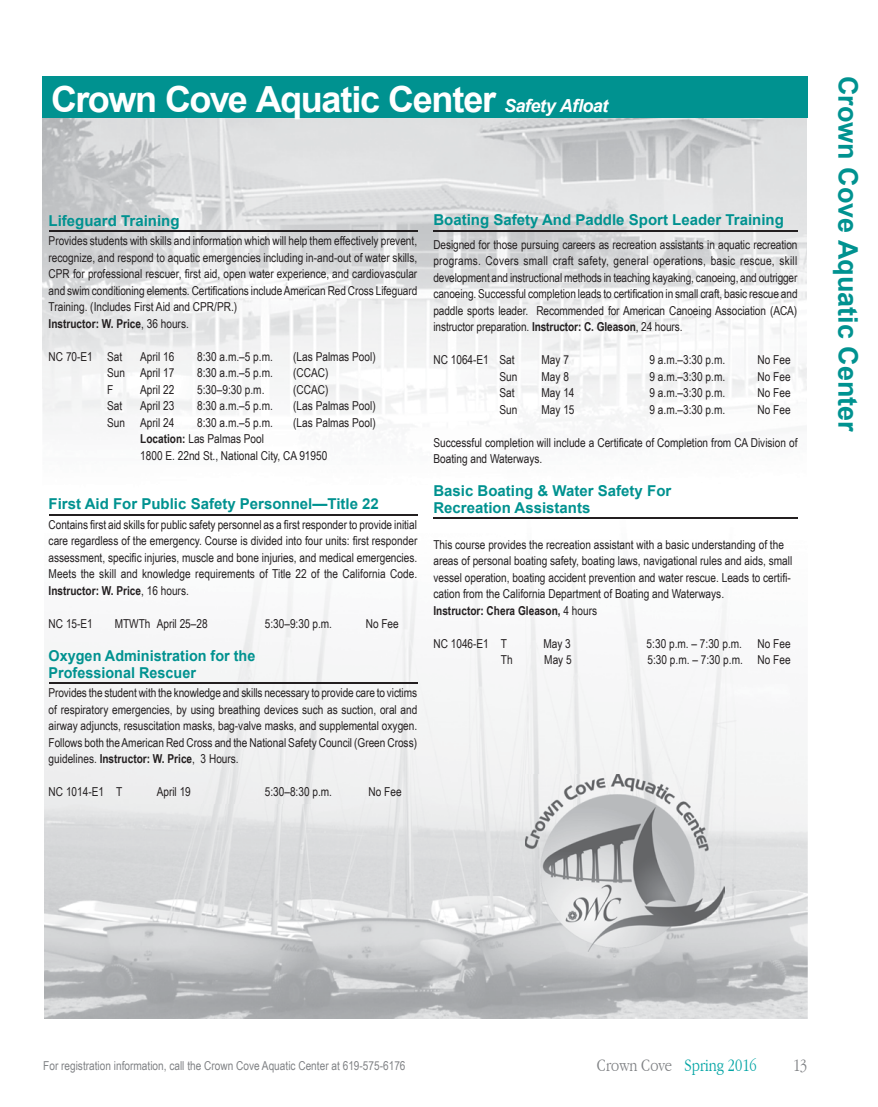
<style>
.page{position:relative;width:878px;height:1107px;background:#fff}
.page>*{position:absolute;margin:0;border:0;box-sizing:border-box;transform-origin:0 0}
.t1{font:700 36px "Arial";letter-spacing:-.035em;color:#fff}
.t2{font:700 27px "Arial";color:#009290}
.t3{font:300 condensed 18px "Garamond";color:#03a5a5}
.t4{font:300 condensed 18px "Garamond";color:#808285}
.t5{font:700 15px/16.5px "Arial";color:#009290}
.t6{font:700 15px/16.5px "Arial";color:#009290;scale:.96 1}
.t7{font:12.3px/16.5px "Arial Narrow";color:#231f20}
.t8{font:12.3px "Arial Narrow";color:#808285}
.s1{font-style:italic;font-size:18px}
.s2{font-weight:700}
.s3{color:#808285}
.s4{font-size:9px;color:#231f20}
</style>
<div class="page">
<img style="left:44px;top:514px;width:609px;height:291px">
<img style="left:653px;top:118px;width:154px;height:687px">
<img style="left:44px;top:805px;width:508px;height:214px">
<img style="left:706px;top:805px;width:101px;height:214px">
<img style="left:552px;top:951px;width:154px;height:68px">
<img style="left:42px;top:118px;width:612px;height:367px">
<img style="left:653px;top:485px;width:153px;height:8px">
<div style="left:42px;top:76px;width:765px;height:36px;background:#009290"></div>
<div style="left:42px;top:112px;width:765px;height:6px;background:#009290"></div>
<hr style="left:49px;top:231px;width:368px;height:1px;background:#231f20">
<hr style="left:49px;top:514px;width:368px;height:2px;background:#231f20">
<hr style="left:49px;top:682px;width:368px;height:2px;background:#231f20">
<img style="left:525px;top:774px;width:199px;height:177px">
<hr style="left:433px;top:230px;width:364px;height:2px;background:#231f20">
<hr style="left:433px;top:518px;width:364px;height:1px;background:#231f20">
<h1 class="t1" style="left:51px;top:75px;width:558px">Crown Cove Aquatic Center <span class="s1">Safety Afloat</span></h1>
<p class="t5" style="left:49px;top:213px;width:132px">Lifeguard Training</p>
<p class="t7" style="left:49px;top:232px;width:370px">Provides students with skills and information which will help them effectively prevent, recognize, and respond to aquatic emergencies including in-and-out of water skills, CPR for professional rescuer, first aid, open water experience, and cardiovascular and swim conditioning elements. Certifications include American Red Cross Lifeguard Training. (Includes First Aid and CPR/PR.)<br><span class="s2">Instructor: W. Price</span>, 36 hours.</p>
<p class="t7" style="left:49px;top:348px;width:75px">NC 70-E1 Sat</p>
<p class="t7" style="left:140px;top:348px;width:36px">April 16</p>
<p class="t7" style="left:197px;top:348px;width:77px">8:30 a.m.–5 p.m.</p>
<p class="t7" style="left:293px;top:348px;width:84px">(Las Palmas Pool)</p>
<p class="t7" style="left:107px;top:364px;width:69px">Sun April 17</p>
<p class="t7" style="left:197px;top:364px;width:77px">8:30 a.m.–5 p.m.</p>
<p class="t7" style="left:293px;top:364px;width:37px">(CCAC)</p>
<p class="t7" style="left:107px;top:381px;width:8px">F</p>
<p class="t7" style="left:140px;top:381px;width:36px">April 22</p>
<p class="t7" style="left:197px;top:381px;width:69px">5:30–9:30 p.m.</p>
<p class="t7" style="left:293px;top:381px;width:37px">(CCAC)</p>
<p class="t7" style="left:107px;top:397px;width:17px">Sat</p>
<p class="t7" style="left:140px;top:397px;width:36px">April 23</p>
<p class="t7" style="left:197px;top:397px;width:77px">8:30 a.m.–5 p.m.</p>
<p class="t7" style="left:293px;top:397px;width:84px">(Las Palmas Pool)</p>
<p class="t7" style="left:107px;top:414px;width:69px">Sun April 24</p>
<p class="t7" style="left:197px;top:414px;width:77px">8:30 a.m.–5 p.m.</p>
<p class="t7" style="left:293px;top:414px;width:84px">(Las Palmas Pool)</p>
<p class="t7" style="left:140px;top:430px;width:189px"><span class="s2">Location:</span> Las Palmas Pool<br>1800 E. 22nd St., National City, CA 91950</p>
<p class="t5" style="left:49px;top:496px;width:332px">First Aid For Public Safety Personnel—Title 22</p>
<p class="t7" style="left:49px;top:516px;width:370px;text-align:justify">Contains first aid skills for public safety personnel as a first responder to provide initial care regardless of the emergency. Course is divided into four units: first responder assessment, specific injuries, muscle and bone injuries, and medical emergencies.<br>Meets the skill and knowledge requirements of Title 22 of the California Code.<br><span class="s2">Instructor: W. Price</span>, 16 hours.</p>
<p class="t7" style="left:49px;top:615px;width:46px">NC 15-E1</p>
<p class="t7" style="left:115px;top:615px;width:95px">MTWTh April 25–28</p>
<p class="t7" style="left:265px;top:615px;width:69px">5:30–9:30 p.m.</p>
<p class="t7" style="left:366px;top:615px;width:35px">No Fee</p>
<p class="t6" style="left:49px;top:648px;width:217px">Oxygen Administration for the<br>Professional Rescuer</p>
<p class="t7" style="left:49px;top:684px;width:370px;text-align:justify">Provides the student with the knowledge and skills necessary to provide care to victims of respiratory emergencies, by using breathing devices such as suction, oral and airway adjuncts, resuscitation masks, bag-valve masks, and supplemental oxygen.<br>Follows both the American Red Cross and the National Safety Council (Green Cross) guidelines. <span class="s2">Instructor: W. Price</span>, 3 Hours.</p>
<p class="t7" style="left:49px;top:783px;width:75px">NC 1014-E1 T</p>
<p class="t7" style="left:157px;top:783px;width:36px">April 19</p>
<p class="t7" style="left:265px;top:783px;width:69px">5:30–8:30 p.m.</p>
<p class="t7" style="left:368px;top:783px;width:35px">No Fee</p>
<p class="t5" style="left:433px;top:212px;width:352px">Boating Safety And Paddle Sport Leader Training</p>
<p class="t7" style="left:433px;top:236px;width:366px;text-align:justify">Designed for those pursuing careers as recreation assistants in aquatic recreation programs. Covers small craft safety, general operations, basic rescue, skill development and instructional methods in teaching kayaking, canoeing, and outrigger canoeing. Successful completion leads to certification in small craft, basic rescue and paddle sports leader. Recommended for American Canoeing Association (ACA) instructor preparation. <span class="s2">Instructor: C. Gleason</span>, 24 hours.</p>
<p class="t7" style="left:433px;top:351px;width:83px">NC 1064-E1 Sat</p>
<p class="t7" style="left:541px;top:351px;width:29px">May 7</p>
<p class="t7" style="left:649px;top:351px;width:77px">9 a.m.–3:30 p.m.</p>
<p class="t7" style="left:757px;top:351px;width:35px">No Fee</p>
<p class="t7" style="left:499px;top:368px;width:19px">Sun</p>
<p class="t7" style="left:541px;top:368px;width:29px">May 8</p>
<p class="t7" style="left:649px;top:368px;width:77px">9 a.m.–3:30 p.m.</p>
<p class="t7" style="left:757px;top:368px;width:35px">No Fee</p>
<p class="t7" style="left:499px;top:384px;width:17px">Sat</p>
<p class="t7" style="left:541px;top:384px;width:35px">May 14</p>
<p class="t7" style="left:649px;top:384px;width:77px">9 a.m.–3:30 p.m.</p>
<p class="t7" style="left:757px;top:384px;width:35px">No Fee</p>
<p class="t7" style="left:499px;top:400px;width:19px">Sun</p>
<p class="t7" style="left:541px;top:400px;width:35px">May 15</p>
<p class="t7" style="left:649px;top:400px;width:77px">9 a.m.–3:30 p.m.</p>
<p class="t7" style="left:757px;top:400px;width:35px">No Fee</p>
<p class="t7" style="left:433px;top:433px;width:365px">Successful completion will include a Certificate of Completion from CA Division of<br>Boating and Waterways.</p>
<p class="t5" style="left:433px;top:483px;width:239px">Basic Boating &amp; Water Safety For<br>Recreation Assistants</p>
<p class="t7" style="left:433px;top:536px;width:360px">This course provides the recreation assistant with a basic understanding of the areas of personal boating safety, boating laws, navigational rules and aids, small vessel operation, boating accident prevention and water rescue. Leads to certifi&shy;cation from the California Department of Boating and Waterways.<br><span class="s2">Instructor: Chera Gleason,</span> 4 hours</p>
<p class="t7" style="left:433px;top:635px;width:75px">NC 1046-E1 T</p>
<p class="t7" style="left:543px;top:635px;width:29px">May 3</p>
<p class="t7" style="left:646px;top:635px;width:97px">5:30 p.m. – 7:30 p.m.</p>
<p class="t7" style="left:757px;top:635px;width:35px">No Fee</p>
<p class="t7" style="left:501px;top:651px;width:13px">Th</p>
<p class="t7" style="left:544px;top:651px;width:29px">May 5</p>
<p class="t7" style="left:647px;top:651px;width:145px">5:30 p.m. – 7:30 p.m. No Fee</p>
<h2 class="t2" style="left:865px;top:76px;width:358px;rotate:90deg">Crown Cove Aquatic Center</h2>
<p class="t8" style="left:43px;top:1057px;width:364px">For registration information, call the Crown Cove Aquatic Center at 619-575-6176</p>
<h3 class="t3" style="left:597px;top:1056px;width:161px"><span class="s3">Crown Cove</span> <span class="s4">¥</span> Spring 2016</h3>
<h3 class="t4" style="left:793px;top:1056px;width:16px">13</h3>
<h3 class="t4" style="left:628px;top:1056px;width:45px">Classes</h3>
<p class="t8" style="left:187px;top:1058px;width:255px">Continuing Education at 619-482-6376 • www.swccd.edu</p>
</div>
